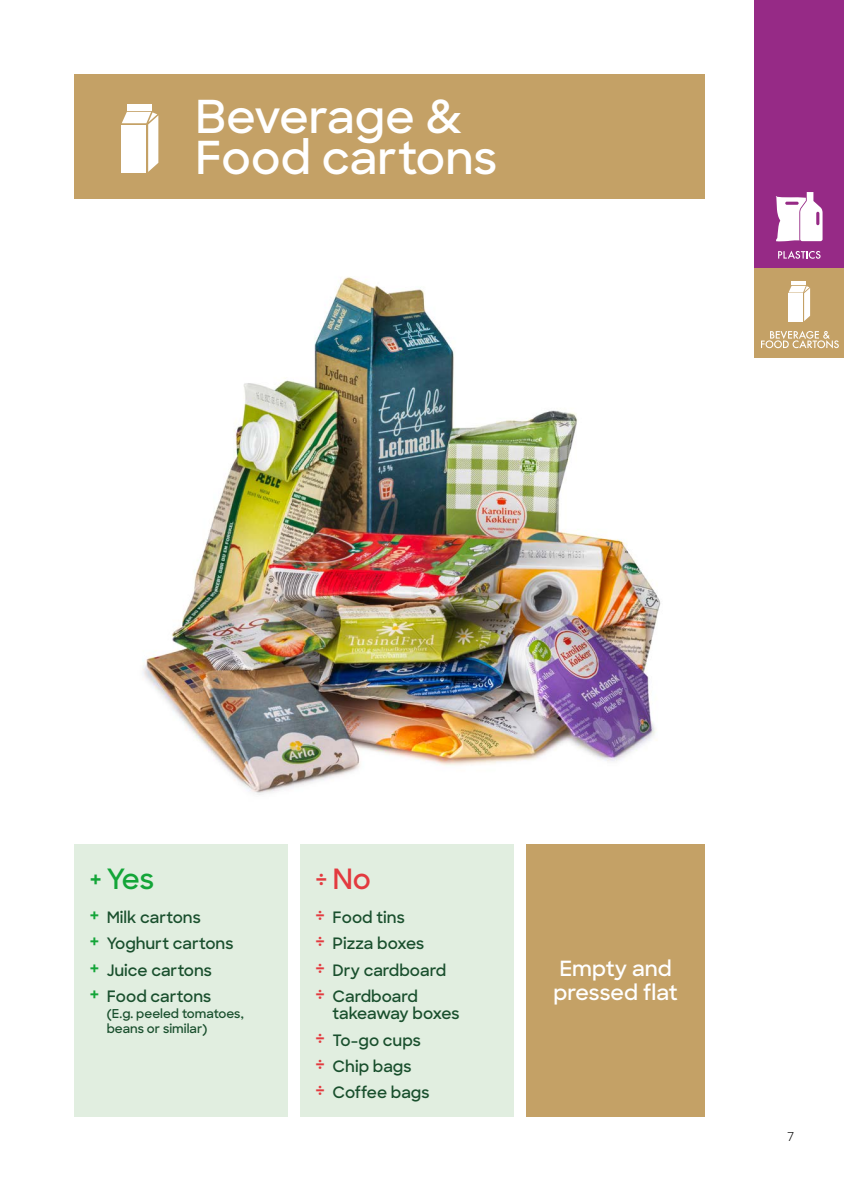
<style>
.page{position:relative;width:844px;height:1191px;background:#fff}
.page>*{position:absolute;margin:0;border:0;box-sizing:border-box;transform-origin:0 0}
.t1{font:600 45.5px/40.2px "Sharp Sans";color:#fff}
.t2{font:600 28px "Sharp Sans";color:#13a538}
.t3{font:600 28px "Sharp Sans";color:#e33a3f}
.t4{font:600 21px/24.5px "Sharp Sans";color:#fff}
.t5{font:600 15.75px/26.2px "Sharp Sans";color:#194f2d}
.t6{font:600 12.25px/15.8px "Sharp Sans";color:#194f2d}
.t7{font:12.25px "Sharp Sans";color:#000}
.s1{font-size:26.25px}
.s2{font-size:21px;color:#13a538}
.s3{font-size:21px;color:#e33a3f}
</style>
<div class="page">
<div style="left:74px;top:74px;width:630px;height:124px;background:#c4a166"></div>
<div style="left:122px;top:125px;width:24px;height:48px;background:#fff"></div>
<div style="left:127px;top:104px;width:25px;height:6px;background:#fff"></div>
<svg style="left:122px;top:112px;width:36px;height:60px"></svg>
<div style="left:526px;top:843px;width:178px;height:273px;background:#c4a166"></div>
<div style="left:74px;top:843px;width:214px;height:273px;background:#e1eee0"></div>
<div style="left:300px;top:843px;width:213px;height:273px;background:#e1eee0"></div>
<img style="left:142px;top:277px;width:519px;height:518px">
<div style="left:754px;top:0;width:89px;height:268px;background:#962a86"></div>
<svg style="left:778px;top:251px;width:42px;height:8px"></svg>
<svg style="left:775px;top:192px;width:47px;height:49px"></svg>
<div style="left:754px;top:268px;width:89px;height:89px;background:#c4a166"></div>
<svg style="left:761px;top:331px;width:77px;height:17px"></svg>
<hr style="left:791px;top:281px;width:15px;height:4px;background:#fff">
<svg style="left:788px;top:286px;width:21px;height:35px"></svg>
<h1 class="t1" style="left:195px;top:95px;width:303px">Beverage &amp;<br>Food cartons</h1>
<h2 class="t2" style="left:89px;top:858px;width:66px"><span class="s1">+</span> Yes</h2>
<p class="t5" style="left:89px;top:903px;width:146px"><span class="s2">+</span> Milk cartons<br><span class="s2">+</span> Yoghurt cartons <span class="s2">+</span> Juice cartons<br><span class="s2">+</span> Food cartons</p>
<p class="t6" style="left:107px;top:1004px;width:139px">(E.g. peeled tomatoes, beans or similar)</p>
<h2 class="t3" style="left:315px;top:858px;width:57px"><span class="s1">÷</span>No</h2>
<p class="t5" style="left:315px;top:903px;width:132px"><span class="s3">÷</span> Food tins<br><span class="s3">÷</span> Pizza boxes<br><span class="s3">÷</span> Dry cardboard <span class="s3">÷</span> Cardboard</p>
<p class="t5" style="left:315px;top:1000px;width:146px;text-indent:17px">takeaway boxes <span class="s3">÷</span> To-go cups<br><span class="s3">÷</span> Chip bags<br><span class="s3">÷</span> Coffee bags</p>
<h3 class="t4" style="left:553px;top:954px;width:126px">Empty and pressed flat</h3>
<p class="t7" style="left:786px;top:1127px;width:9px">7</p>
</div>
